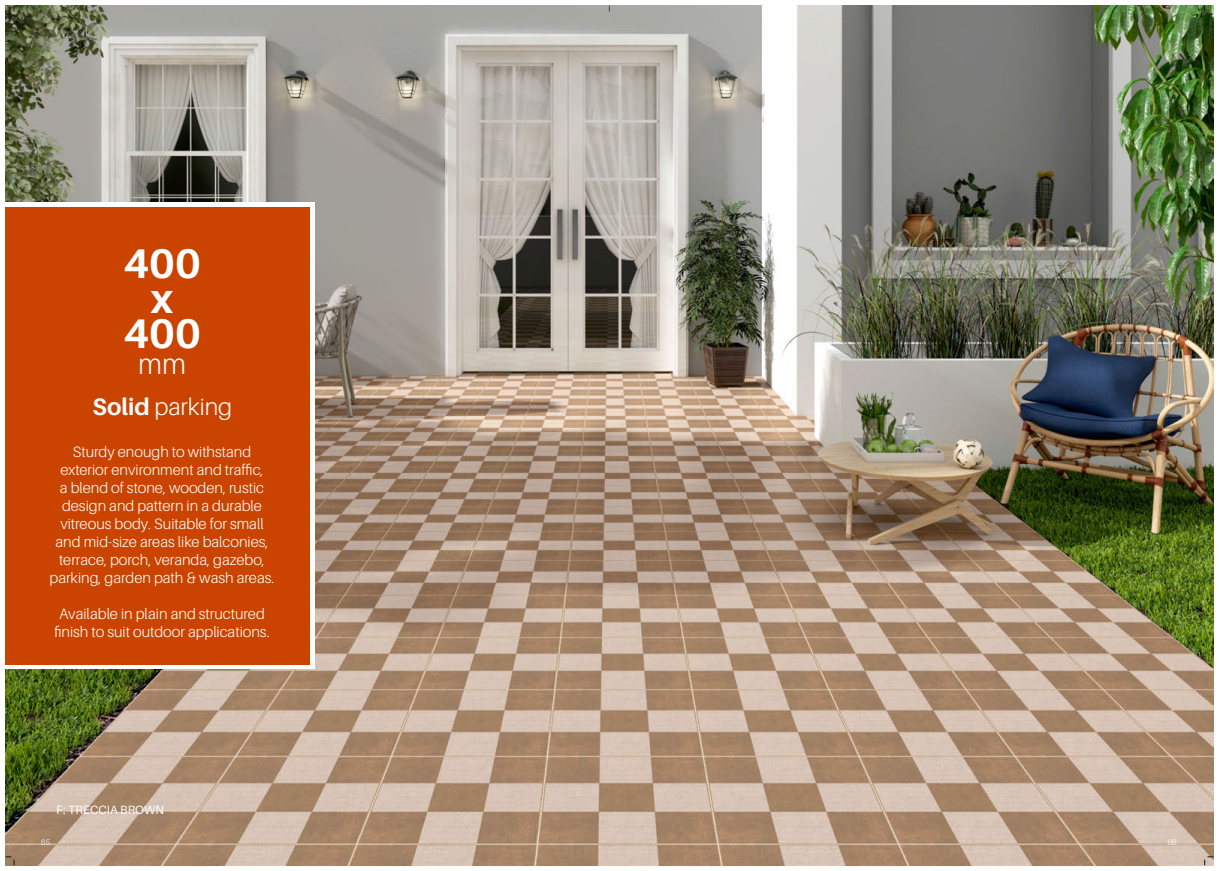
<style>
.page{position:relative;width:1219px;height:871px;background:#fff}
.page>*{position:absolute;margin:0;border:0;box-sizing:border-box;transform-origin:0 0}
.t1{font:700 41.4px/34.8px "Aileron";color:#fff;text-align:center}
.t2{font:300 28.6px "Aileron";color:#fff}
.t3{font:300 23.8px "Aileron";color:#fff}
.t4{font:300 15px/18px "Aileron";color:#fff;text-align:center}
.t5{font:12px "Aileron";color:#fff}
.t6{font:300 8px "Aileron";color:#fff}
.s1{font-weight:700}
</style>
<div class="page">
<img style="left:6px;top:6px;width:1207px;height:859px">
<svg style="left:6px;top:6px;width:9px;height:9px"></svg>
<svg style="left:1204px;top:6px;width:9px;height:9px"></svg>
<svg style="left:6px;top:856px;width:9px;height:9px"></svg>
<svg style="left:1204px;top:856px;width:9px;height:9px"></svg>
<svg style="left:6px;top:202px;width:308px;height:466px"></svg>
<div style="left:6px;top:207px;width:304px;height:456px;background:#ca4400"></div>
<h1 class="t1" style="left:123px;top:250px;width:79px">400 x<br>400</h1>
<h2 class="t2" style="left:138px;top:352px;width:50px">mm</h2>
<h3 class="t3" style="left:93px;top:396px;width:141px"><span class="s1">Solid</span> parking</h3>
<p class="t4" style="left:50px;top:443px;width:226px">Sturdy enough to withstand exterior environment and traffic,<br>a blend of stone, wooden, rustic design and pattern in a durable vitreous body. Suitable for small and mid-size areas like balconies, terrace, porch, veranda, gazebo, parking, garden path &amp; wash areas.</p>
<p class="t4" style="left:54px;top:605px;width:217px">Available in plain and structured finish to suit outdoor applications.</p>
<p class="t5" style="left:56px;top:804px;width:109px">F: TRECCIA BROWN</p>
<p class="t6" style="left:41px;top:838px;width:10px">65</p>
<p class="t6" style="left:1168px;top:838px;width:10px">66</p>
</div>
